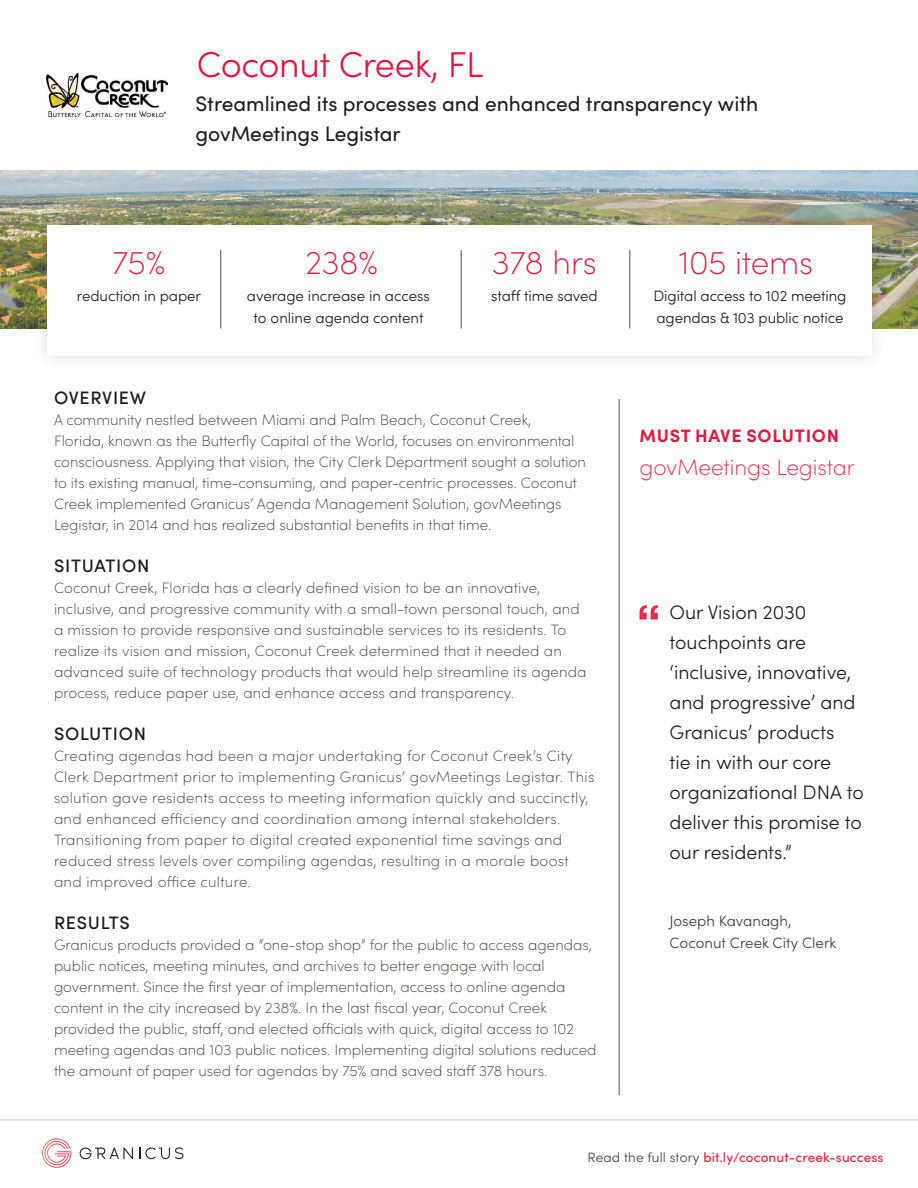
<style>
.page{position:relative;width:918px;height:1188px;background:#fff}
.page>*{position:absolute;margin:0;border:0;box-sizing:border-box;transform-origin:0 0}
.t1{font:300 36px "Sofia Pro";letter-spacing:-.01em;color:#e5163d}
.t2{font:200 33px "Sofia Pro";letter-spacing:-.005em;color:#e41c3f}
.t3{font:200 22.5px "Sofia Pro";letter-spacing:-.005em;color:#ee2745}
.t4{font:21px/30px "Sofia Pro";color:#1c1c1c}
.t5{font:300 19.5px/30px "Sofia Pro";color:#1b1c1c}
.t6{font:500 18px "Sofia Pro";letter-spacing:.04em;color:#1b1c1c}
.t7{font:700 18px "Sofia Pro";letter-spacing:.04em;color:#e5163d}
.t8{font:200 15px/21px "Sofia Pro";color:#3f3f38}
.t9{font:200 15px/21px "Sofia Pro";letter-spacing:.02em;color:#3f3f38}
.t10{font:300 15px/22.5px "Sofia Pro";letter-spacing:-.005em;color:#1b1c1c;text-align:center}
.t11{font:300 15px/22.5px "Sofia Pro";color:#3f3f38}
.t12{font:500 13.5px "Sofia Pro";letter-spacing:.01em;color:#ee2745}
.s1{font-weight:300;color:#3f3f38}
</style>
<div class="page">
<img style="left:0;top:171px;width:918px;height:157px">
<hr style="left:619px;top:399px;width:1px;height:696px;background:#515151">
<svg style="left:640px;top:605px;width:18px;height:14px"></svg>
<svg style="left:42px;top:1138px;width:29px;height:30px"></svg>
<svg style="left:80px;top:1148px;width:53px;height:11px"></svg>
<svg style="left:139px;top:1147px;width:44px;height:12px"></svg>
<hr style="left:0;top:1120px;width:918px;height:1px;background:#c7c4c1">
<div style="left:31px;top:210px;width:856px;height:161px;background:#000;opacity:.15"></div>
<div style="left:47px;top:225px;width:824px;height:130px;background:#fff"></div>
<hr style="left:461px;top:250px;width:1px;height:78px;background:#515151">
<hr style="left:221px;top:250px;width:1px;height:78px;background:#515151">
<hr style="left:630px;top:250px;width:1px;height:78px;background:#515151">
<img style="left:47px;top:73px;width:120px;height:43px">
<h1 class="t1" style="left:197px;top:38px;width:288px">Coconut Creek, FL</h1>
<h3 class="t4" style="left:195px;top:88px;width:564px">Streamlined its processes and enhanced transparency with govMeetings Legistar</h3>
<h2 class="t2" style="left:112px;top:239px;width:54px">75%</h2>
<h2 class="t2" style="left:305px;top:239px;width:74px">238%</h2>
<h2 class="t2" style="left:492px;top:239px;width:106px">378 hrs</h2>
<h2 class="t2" style="left:679px;top:239px;width:136px">105 items</h2>
<p class="t10" style="left:77px;top:284px;width:126px">reduction in paper</p>
<p class="t10" style="left:247px;top:284px;width:185px">average increase in access to online agenda content</p>
<p class="t10" style="left:491px;top:284px;width:108px">staff time saved</p>
<p class="t10" style="left:653px;top:284px;width:194px;text-align:left">Digital access to 102 meeting agendas &amp; 103 public notice</p>
<p class="t6" style="left:54px;top:385px;width:94px">OVERVIEW</p>
<p class="t8" style="left:54px;top:409px;width:534px">A community nestled between Miami and Palm Beach, Coconut Creek,<br>Florida, known as the Butterfly Capital of the World, focuses on environmental consciousness. Applying that vision, the City Clerk Department sought a solution to its existing manual, time-consuming, and paper-centric processes. Coconut Creek implemented Granicus’ Agenda Management Solution, govMeetings Legistar, in 2014 and has realized substantial benefits in that time.</p>
<p class="t6" style="left:54px;top:553px;width:97px">SITUATION</p>
<p class="t8" style="left:54px;top:577px;width:534px">Coconut Creek, Florida has a clearly defined vision to be an innovative, inclusive, and progressive community with a small-town personal touch, and a mission to provide responsive and sustainable services to its residents. To realize its vision and mission, Coconut Creek determined that it needed an advanced suite of technology products that would help streamline its agenda process, reduce paper use, and enhance access and transparency.</p>
<p class="t6" style="left:54px;top:721px;width:94px">SOLUTION</p>
<p class="t9" style="left:54px;top:745px;width:542px">Creating agendas had been a major undertaking for Coconut Creek’s City Clerk Department prior to implementing Granicus’ govMeetings Legistar. This solution gave residents access to meeting information quickly and succinctly, and enhanced efficiency and coordination among internal stakeholders.<br>Transitioning from paper to digital created exponential time savings and reduced stress levels over compiling agendas, resulting in a morale boost and improved office culture.</p>
<p class="t6" style="left:54px;top:910px;width:77px">RESULTS</p>
<p class="t8" style="left:54px;top:934px;width:544px">Granicus products provided a “one-stop shop” for the public to access agendas, public notices, meeting minutes, and archives to better engage with local government. Since the first year of implementation, access to online agenda content in the city increased by 238%. In the last fiscal year, Coconut Creek provided the public, staff, and elected officials with quick, digital access to 102 meeting agendas and 103 public notices. Implementing digital solutions reduced the amount of paper used for agendas by 75% and saved staff 378 hours.</p>
<p class="t7" style="left:640px;top:422px;width:201px">MUST HAVE SOLUTION</p>
<h3 class="t3" style="left:640px;top:451px;width:217px">govMeetings Legistar</h3>
<h3 class="t5" style="left:670px;top:596px;width:196px">Our Vision 2030 touchpoints are ‘inclusive, innovative, and progressive’ and<br>Granicus’ products<br>tie in with our core organizational DNA to deliver this promise to our residents.”</h3>
<p class="t11" style="left:670px;top:908px;width:168px">Joseph Kavanagh,<br>Coconut Creek City Clerk</p>
<p class="t12" style="left:588px;top:1147px;width:297px"><span class="s1">Read the full story</span> bit.ly/coconut-creek-success</p>
</div>
